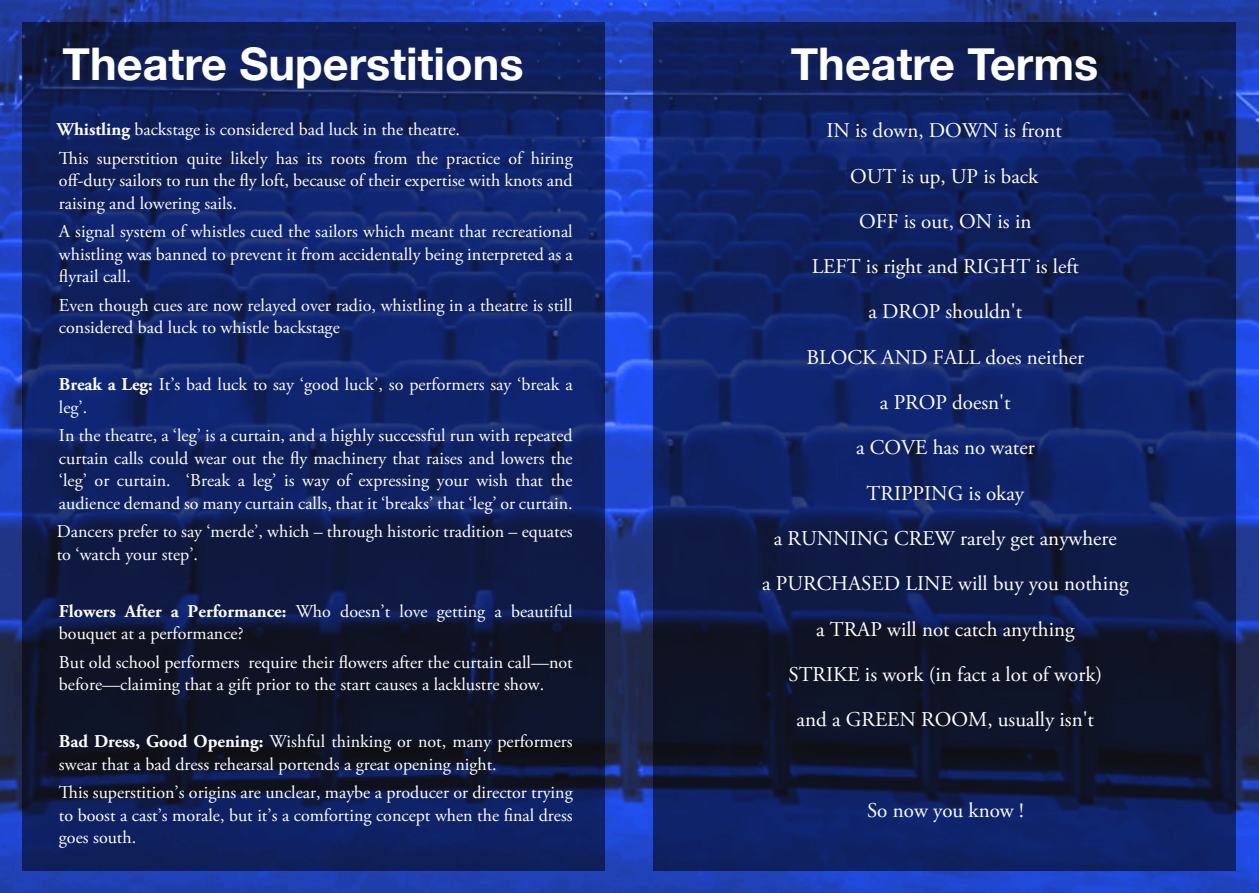
<style>
.page{position:relative;width:1259px;height:893px;background:#fff}
.page>*{position:absolute;margin:0;border:0;box-sizing:border-box;transform-origin:0 0}
.t1{font:700 45px "Helvetica Neue";color:#fff}
.t2{font:21px "Adobe Garamond Pro";color:#fff}
.t3{font:18px "Adobe Garamond Pro";color:#fff}
.t4{font:700 18px "Adobe Garamond Pro";color:#fff}
.s1{font-weight:700}
</style>
<div class="page">
<img style="left:0;top:0;width:1259px;height:893px">
<div style="left:23px;top:22px;width:582px;height:848px;background:#000;opacity:.53"></div>
<div style="left:653px;top:22px;width:582px;height:848px;background:#000;opacity:.53"></div>
<p class="t1" style="left:63px;top:37px;width:462px">Theatre Superstitions</p>
<p class="t1" style="left:791px;top:37px;width:309px">Theatre Terms</p>
<p class="t3" style="left:57px;top:122px;width:405px"><span class="s1">Whistling</span> backstage is considered bad luck in the theatre.</p>
<p class="t3" style="left:59px;top:151px;width:515px">This superstition quite likely has its roots from the practice of hiring</p>
<p class="t3" style="left:59px;top:173px;width:515px">off-duty sailors to run the fly loft, because of their expertise with knots and</p>
<p class="t3" style="left:59px;top:196px;width:179px">raising and lowering sails.</p>
<p class="t3" style="left:59px;top:224px;width:515px">A signal system of whistles cued the sailors which meant that recreational</p>
<p class="t3" style="left:59px;top:247px;width:515px">whistling was banned to prevent it from accidentally being interpreted as a</p>
<p class="t3" style="left:59px;top:269px;width:73px">flyrail call.</p>
<p class="t3" style="left:59px;top:298px;width:515px">Even though cues are now relayed over radio, whistling in a theatre is still</p>
<p class="t3" style="left:59px;top:320px;width:282px">considered bad luck to whistle backstage</p>
<p class="t3" style="left:59px;top:377px;width:515px"><span class="s1">Break a Leg:</span> It’s bad luck to say ‘good luck’, so performers say ‘break a</p>
<p class="t3" style="left:59px;top:400px;width:30px">leg’.</p>
<p class="t3" style="left:59px;top:428px;width:515px">In the theatre, a ‘leg’ is a curtain, and a highly successful run with repeated</p>
<p class="t3" style="left:59px;top:451px;width:515px">curtain calls could wear out the fly machinery that raises and lowers the</p>
<p class="t3" style="left:59px;top:473px;width:515px">‘leg’ or curtain. ‘Break a leg’ is way of expressing your wish that the</p>
<p class="t3" style="left:59px;top:496px;width:515px">audience demand so many curtain calls, that it ‘breaks’ that ‘leg’ or curtain.</p>
<p class="t3" style="left:57px;top:524px;width:517px">Dancers prefer to say ‘merde’, which – through historic tradition – equates</p>
<p class="t3" style="left:57px;top:547px;width:143px">to ‘watch your step’.</p>
<p class="t4" style="left:59px;top:604px;width:229px">Flowers After a Performance:</p>
<p class="t3" style="left:296px;top:604px;width:278px">Who doesn’t love getting a beautiful</p>
<p class="t3" style="left:59px;top:626px;width:186px">bouquet at a performance?</p>
<p class="t3" style="left:59px;top:655px;width:515px">But old school performers require their flowers after the curtain call—not</p>
<p class="t3" style="left:59px;top:677px;width:487px">before—claiming that a gift prior to the start causes a lacklustre show.</p>
<p class="t3" style="left:59px;top:734px;width:515px"><span class="s1">Bad Dress, Good Opening:</span> Wishful thinking or not, many performers</p>
<p class="t3" style="left:59px;top:757px;width:439px">swear that a bad dress rehearsal portends a great opening night.</p>
<p class="t3" style="left:59px;top:785px;width:515px">This superstition’s origins are unclear, maybe a producer or director trying</p>
<p class="t3" style="left:59px;top:808px;width:515px">to boost a cast’s morale, but it’s a comforting concept when the final dress</p>
<p class="t3" style="left:59px;top:830px;width:79px">goes south.</p>
<p class="t2" style="left:826px;top:122px;width:237px">IN is down, DOWN is front</p>
<p class="t2" style="left:850px;top:167px;width:190px">OUT is up, UP is back</p>
<p class="t2" style="left:859px;top:213px;width:174px">OFF is out, ON is in</p>
<p class="t2" style="left:811px;top:258px;width:269px">LEFT is right and RIGHT is left</p>
<p class="t2" style="left:868px;top:303px;width:155px">a DROP shouldn't</p>
<p class="t2" style="left:806px;top:349px;width:279px">BLOCK AND FALL does neither</p>
<p class="t2" style="left:880px;top:394px;width:132px">a PROP doesn't</p>
<p class="t2" style="left:856px;top:439px;width:180px">a COVE has no water</p>
<p class="t2" style="left:866px;top:484px;width:159px">TRIPPING is okay</p>
<p class="t2" style="left:774px;top:530px;width:344px">a RUNNING CREW rarely get anywhere</p>
<p class="t2" style="left:762px;top:575px;width:368px">a PURCHASED LINE will buy you nothing</p>
<p class="t2" style="left:816px;top:620px;width:260px">a TRAP will not catch anything</p>
<p class="t2" style="left:788px;top:666px;width:315px">STRIKE is work (in fact a lot of work)</p>
<p class="t2" style="left:796px;top:711px;width:299px">and a GREEN ROOM, usually isn't</p>
<p class="t2" style="left:867px;top:802px;width:158px">So now you know !</p>
</div>
